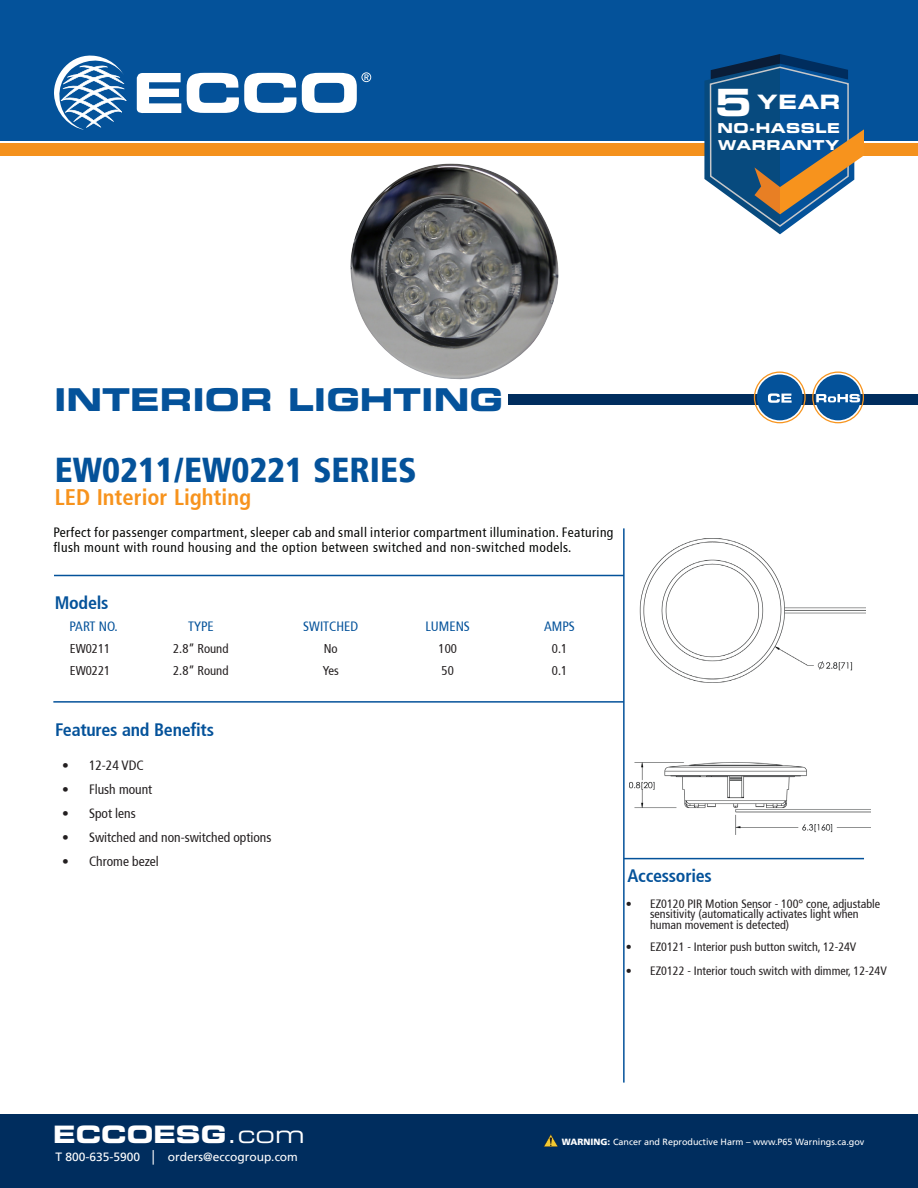
<style>
.page{position:relative;width:918px;height:1188px;background:#fff}
.page>*{position:absolute;margin:0;border:0;box-sizing:border-box;transform-origin:0 0}
.t1{font:37.5px "Eurostile LT Std Bold Ex 2";color:#fff}
.t2{font:900 condensed 34.5px "Frutiger 77";color:#04529a}
.t3{font:900 condensed 34.5px "Frutiger 77";color:#0168b3}
.t4{font:31.5px "Eurostile LT Std Bold Ex 2";color:#04529a}
.t5{font:24px "Eurostile LT Std Bold Ex 2";color:#fff}
.t6{font:700 condensed 22.5px "Frutiger 67";color:#f7931d}
.t7{font:19.8px "Eurostile LT Std Bold Ex 2";color:#fff}
.t8{font:700 condensed 18px "Frutiger 67";letter-spacing:-.015em;color:#04529a}
.t9{font:13.65px/16.5px "Eurostile LT Std Bold Ex 2";letter-spacing:.035em;color:#fff}
.Body_text{font:condensed 13.5px/15px "Frutiger 57";letter-spacing:.03em;color:#040503}
.t10{font:condensed 13.5px "Frutiger 57";color:#231f20}
.t11{font:condensed 13.5px "Frutiger 57";color:#04529a}
.t12{font:condensed 12.75px "Frutiger 57";color:#231f20}
.t13{font:condensed 12.75px "Frutiger 57";color:#231f20}
.t14{font:condensed 12.15px/10.8px "Frutiger 57";color:#231f20}
.t15{font:12px "Frutiger LT";color:#fff}
.t16{font:9px "Frutiger LT";color:#fff}
.s1{font-family:"Eurostile LT Std Ex 2"}
.s2{font-family:"Arial"}
.s3{font-weight:900}
</style>
<div class="page">
<div style="left:509px;top:394px;width:409px;height:11px;background:#002d5e"></div>
<div style="left:0;top:1115px;width:918px;height:73px;background:#002d5e"></div>
<svg style="left:544px;top:1134px;width:14px;height:13px"></svg>
<div style="left:0;top:144px;width:918px;height:12px;background:#f4911d"></div>
<div style="left:0;top:0;width:918px;height:140px;background:#04529a"></div>
<svg style="left:137px;top:73px;width:44px;height:41px"></svg>
<svg style="left:187px;top:73px;width:109px;height:40px"></svg>
<svg style="left:54px;top:56px;width:72px;height:74px"></svg>
<svg style="left:302px;top:72px;width:69px;height:41px"></svg>
<svg style="left:704px;top:54px;width:160px;height:180px"></svg>
<hr style="left:53px;top:701px;width:571px;height:2px;background:#04529a">
<hr style="left:54px;top:575px;width:570px;height:1px;background:#04529a">
<hr style="left:623px;top:528px;width:2px;height:555px;background:#04529a">
<hr style="left:624px;top:858px;width:240px;height:1px;background:#04529a">
<svg style="left:754px;top:372px;width:52px;height:51px"></svg>
<svg style="left:812px;top:372px;width:52px;height:51px"></svg>
<img style="left:639px;top:539px;width:227px;height:144px">
<img style="left:629px;top:762px;width:241px;height:73px">
<img style="left:350px;top:163px;width:209px;height:217px">
<h1 class="t1" style="left:715px;top:76px;width:39px">5</h1>
<p class="t9" style="left:718px;top:120px;width:124px">NO-HASSLE<br>WARRANTY</p>
<h3 class="t7" style="left:757px;top:88px;width:85px">YEAR</h3>
<h3 class="t4" style="left:54px;top:378px;width:451px">INTERIOR LIGHTING</h3>
<h2 class="t3" style="left:137px;top:451px;width:141px">00 Series</h2>
<p class="t2" style="left:55px;top:449px;width:363px">EW0211/EW0221 SERIES</p>
<p class="t6" style="left:55px;top:483px;width:198px">LED Interior Lighting</p>
<p class="Body_text" style="left:53px;top:525px;width:562px">Perfect for passenger compartment, sleeper cab and small interior compartment illumination. Featuring flush mount with round housing and the option between switched and non-switched models.</p>
<p class="t8" style="left:55px;top:592px;width:55px">Models</p>
<p class="t11" style="left:69px;top:619px;width:50px">PART NO.</p>
<p class="t11" style="left:188px;top:619px;width:27px">TYPE</p>
<p class="t11" style="left:303px;top:619px;width:56px">SWITCHED</p>
<p class="t11" style="left:425px;top:619px;width:46px">LUMENS</p>
<p class="t11" style="left:544px;top:619px;width:32px">AMPS</p>
<p class="t12" style="left:70px;top:641px;width:42px">EW0211</p>
<p class="t13" style="left:173px;top:641px;width:57px">2.8” Round</p>
<p class="t13" style="left:324px;top:641px;width:15px">No</p>
<p class="t12" style="left:439px;top:641px;width:20px">100</p>
<p class="t12" style="left:552px;top:641px;width:17px">0.1</p>
<p class="t12" style="left:70px;top:663px;width:42px">EW0221</p>
<p class="t13" style="left:173px;top:663px;width:57px">2.8” Round</p>
<p class="t13" style="left:323px;top:663px;width:17px">Yes</p>
<p class="t12" style="left:442px;top:663px;width:14px">50</p>
<p class="t12" style="left:552px;top:663px;width:17px">0.1</p>
<p class="t8" style="left:55px;top:719px;width:160px">Features and Benefits</p>
<p class="t10" style="left:62px;top:758px;width:83px">• 12-24 VDC</p>
<p class="t10" style="left:62px;top:782px;width:92px">• Flush mount</p>
<p class="t10" style="left:62px;top:806px;width:75px">• Spot lens</p>
<p class="t10" style="left:62px;top:830px;width:211px">• Switched and non-switched options</p>
<p class="t10" style="left:62px;top:854px;width:98px">• Chrome bezel</p>
<p class="t8" style="left:628px;top:865px;width:86px">Accessories</p>
<p class="t14" style="left:650px;top:898px;width:232px;text-indent:-24px">• EZ0120 PIR Motion Sensor - 100° cone, adjustable sensitivity (automatically activates light when human movement is detected)</p>
<p class="t14" style="left:626px;top:941px;width:232px">• EZ0121 - Interior push button switch, 12-24V</p>
<p class="t14" style="left:626px;top:965px;width:262px">• EZ0122 - Interior touch switch with dimmer, 12-24V</p>
<h3 class="t5" style="left:53px;top:1117px;width:253px">ECCOESG<span class="s1">.com</span></h3>
<p class="t15" style="left:56px;top:1150px;width:244px">T 800-635-5900 <span class="s2">│</span> orders@eccogroup.com</p>
<p class="t16" style="left:562px;top:1137px;width:304px"><span class="s3">WARNING:</span> Cancer and Reproductive Harm – www.P65 Warnings.ca.gov</p>
</div>
